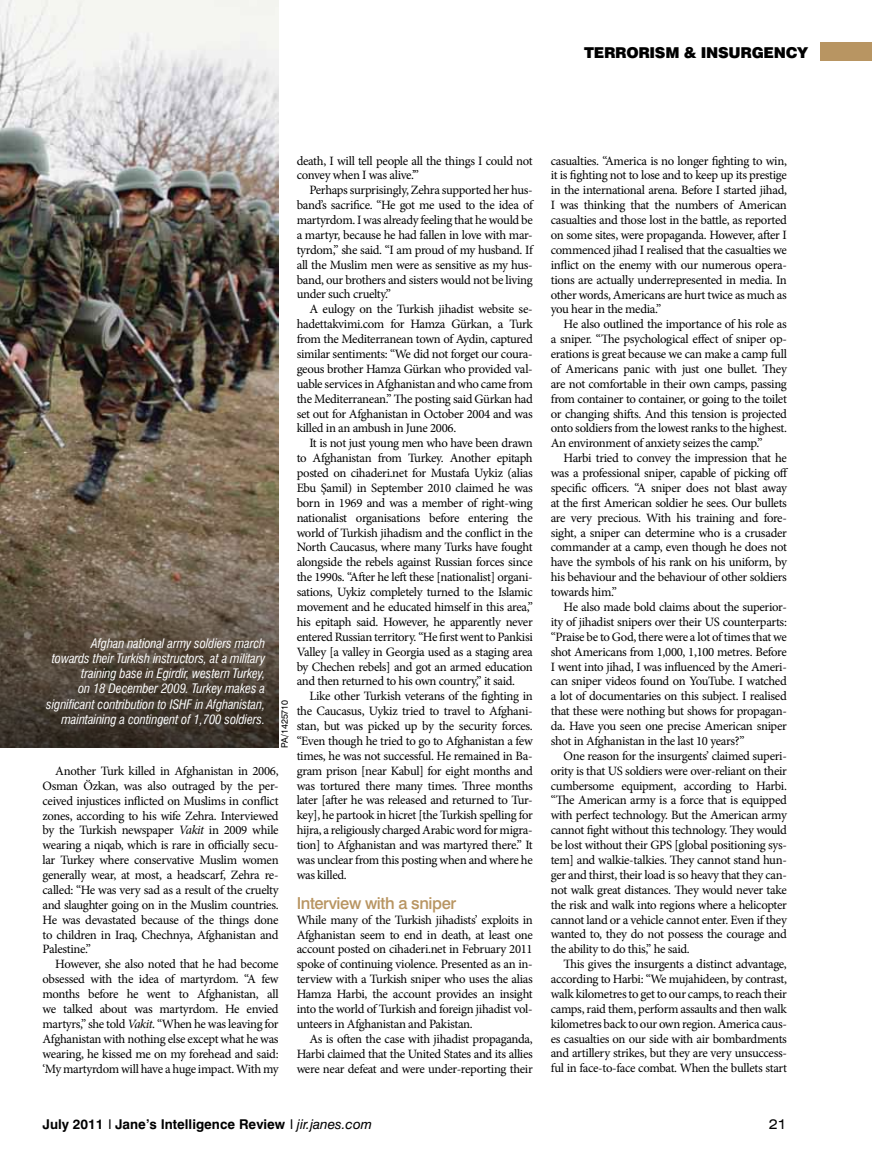
<style>
.page{position:relative;width:872px;height:1161px;background:#fff}
.page>*{position:absolute;margin:0;border:0;box-sizing:border-box;transform-origin:0 0}
.t1{font:500 16.5px "Swiss 721 BT";letter-spacing:-.025em;color:#b89562}
.t2{font:900 15px "Swiss 721 BT";letter-spacing:-.02em;color:#000}
.t3{font:700 13.5px "Swiss 721 BT";color:#000}
.t4{font:expanded 13.5px "Swiss 721 BT";color:#000}
.t5{font:12.75px/14.9px "Minion Pro";letter-spacing:-.025em;color:#000;text-align:justify}
.t6{font:italic condensed 12.75px/15.3px "Swiss 721 BT";letter-spacing:-.01em;color:#fff;text-align:right}
.t7{font:9px "Swiss 721 BT";color:#000}
.s1{font-style:italic}
.s2{font-weight:400}
.s3{font-weight:400;font-style:italic}
</style>
<div class="page">
<div style="left:820px;top:43px;width:52px;height:18px;background:#b89562"></div>
<img style="left:0;top:0;width:279px;height:465px">
<svg style="left:0;top:465px;width:279px;height:283px;background:#655848"></svg>
<p class="t2" style="left:584px;top:44px;width:225px">TERRORISM &amp; INSURGENCY</p>
<p class="t6" style="left:46px;top:635px;width:220px">Afghan national army soldiers march<br>towards their Turkish instructors, at a military training base in Egirdir, western Turkey,<br>on 18 December 2009. Turkey makes a significant contribution to ISHF in Afghanistan, maintaining a contingent of 1,700 soldiers.</p>
<p class="t7" style="left:279px;top:748px;width:50px;rotate:-90deg">PA/1425710</p>
<p class="t5" style="left:43px;top:763px;width:238px;text-indent:13px">Another Turk killed in Afghanistan in 2006, Osman Özkan, was also outraged by the per&shy;ceived injustices inflicted on Muslims in conflict zones, according to his wife Zehra. Interviewed by the Turkish newspaper <span class="s1">Vakit</span> in 2009 while wearing a niqab, which is rare in officially secu&shy;lar Turkey where conservative Muslim women generally wear, at most, a headscarf, Zehra re&shy;called: “He was very sad as a result of the cruelty and slaughter going on in the Muslim countries.<br>He was devastated because of the things done to children in Iraq, Chechnya, Afghanistan and Palestine.”</p>
<p class="t5" style="left:43px;top:957px;width:238px;text-indent:13px">However, she also noted that he had become obsessed with the idea of martyrdom. “A few months before he went to Afghanistan, all we talked about was martyrdom. He envied martyrs,” she told <span class="s1">Vakit</span>. “When he was leaving for Afghanistan with nothing else except what he was wearing, he kissed me on my forehead and said: ‘My martyrdom will have a huge impact. With my</p>
<p class="t5" style="left:297px;top:153px;width:238px">death, I will tell people all the things I could not convey when I was alive.’”</p>
<p class="t5" style="left:297px;top:183px;width:238px;text-indent:13px">Perhaps surprisingly, Zehra supported her hus&shy;band’s sacrifice. “He got me used to the idea of martyrdom. I was already feeling that he would be a martyr, because he had fallen in love with mar&shy;tyrdom,” she said. “I am proud of my husband. If all the Muslim men were as sensitive as my hus&shy;band, our brothers and sisters would not be living under such cruelty.”</p>
<p class="t5" style="left:297px;top:302px;width:238px;text-indent:13px">A eulogy on the Turkish jihadist website se&shy;hadettakvimi.com for Hamza Gürkan, a Turk from the Mediterranean town of Aydin, captured similar sentiments: “We did not forget our coura&shy;geous brother Hamza Gürkan who provided val&shy;uable services in Afghanistan and who came from the Mediterranean.” The posting said Gürkan had set out for Afghanistan in October 2004 and was killed in an ambush in June 2006.</p>
<p class="t5" style="left:297px;top:436px;width:238px;text-indent:13px">It is not just young men who have been drawn to Afghanistan from Turkey. Another epitaph posted on cihaderi.net for Mustafa Uykiz (alias Ebu Şamil) in September 2010 claimed he was born in 1969 and was a member of right-wing nationalist organisations before entering the world of Turkish jihadism and the conflict in the North Caucasus, where many Turks have fought alongside the rebels against Russian forces since the 1990s. “After he left these [nationalist] organi&shy;sations, Uykiz completely turned to the Islamic movement and he educated himself in this area,” his epitaph said. However, he apparently never entered Russian territory. “He first went to Pankisi Valley [a valley in Georgia used as a staging area by Chechen rebels] and got an armed education and then returned to his own country,” it said.</p>
<p class="t5" style="left:297px;top:689px;width:238px;text-indent:13px">Like other Turkish veterans of the fighting in the Caucasus, Uykiz tried to travel to Afghani&shy;stan, but was picked up by the security forces. “Even though he tried to go to Afghanistan a few times, he was not successful. He remained in Ba&shy;gram prison [near Kabul] for eight months and was tortured there many times. Three months later [after he was released and returned to Tur&shy;key], he partook in hicret [the Turkish spelling for hijra, a religiously charged Arabic word for migra&shy;tion] to Afghanistan and was martyred there.” It was unclear from this posting when and where he was killed.</p>
<p class="t1" style="left:297px;top:893px;width:161px">Interview with a sniper</p>
<p class="t5" style="left:297px;top:912px;width:238px">While many of the Turkish jihadists’ exploits in Afghanistan seem to end in death, at least one account posted on cihaderi.net in February 2011 spoke of continuing violence. Presented as an in&shy;terview with a Turkish sniper who uses the alias Hamza Harbi, the account provides an insight into the world of Turkish and foreign jihadist vol&shy;unteers in Afghanistan and Pakistan.</p>
<p class="t5" style="left:297px;top:1031px;width:238px;text-indent:13px">As is often the case with jihadist propaganda, Harbi claimed that the United States and its allies were near defeat and were under-reporting their</p>
<p class="t5" style="left:551px;top:153px;width:238px">casualties. “America is no longer fighting to win, it is fighting not to lose and to keep up its prestige in the international arena. Before I started jihad, I was thinking that the numbers of American casualties and those lost in the battle, as reported on some sites, were propaganda. However, after I commenced jihad I realised that the casualties we inflict on the enemy with our numerous opera&shy;tions are actually underrepresented in media. In other words, Americans are hurt twice as much as you hear in the media.”</p>
<p class="t5" style="left:551px;top:317px;width:238px;text-indent:13px">He also outlined the importance of his role as a sniper. “The psychological effect of sniper op&shy;erations is great because we can make a camp full of Americans panic with just one bullet. They are not comfortable in their own camps, passing from container to container, or going to the toilet or changing shifts. And this tension is projected onto soldiers from the lowest ranks to the highest.<br>An environment of anxiety seizes the camp.”</p>
<p class="t5" style="left:551px;top:451px;width:239px;text-indent:13px">Harbi tried to convey the impression that he was a professional sniper, capable of picking off specific officers. “A sniper does not blast away at the first American soldier he sees. Our bullets are very precious. With his training and fore&shy;sight, a sniper can determine who is a crusader commander at a camp, even though he does not have the symbols of his rank on his uniform, by his behaviour and the behaviour of other soldiers towards him.”</p>
<p class="t5" style="left:551px;top:599px;width:238px;text-indent:13px">He also made bold claims about the superior&shy;ity of jihadist snipers over their US counterparts: “Praise be to God, there were a lot of times that we shot Americans from 1,000, 1,100 metres. Before I went into jihad, I was influenced by the Ameri&shy;can sniper videos found on YouTube. I watched a lot of documentaries on this subject. I realised that these were nothing but shows for propagan&shy;da. Have you seen one precise American sniper shot in Afghanistan in the last 10 years?”</p>
<p class="t5" style="left:551px;top:748px;width:238px;text-indent:13px">One reason for the insurgents’ claimed superi&shy;ority is that US soldiers were over-reliant on their cumbersome equipment, according to Harbi. “The American army is a force that is equipped with perfect technology. But the American army cannot fight without this technology. They would be lost without their GPS [global positioning sys&shy;tem] and walkie-talkies. They cannot stand hun&shy;ger and thirst, their load is so heavy that they can&shy;not walk great distances. They would never take the risk and walk into regions where a helicopter cannot land or a vehicle cannot enter. Even if they wanted to, they do not possess the courage and the ability to do this,” he said.</p>
<p class="t5" style="left:551px;top:957px;width:238px;text-indent:13px">This gives the insurgents a distinct advantage, according to Harbi: “We mujahideen, by contrast, walk kilometres to get to our camps, to reach their camps, raid them, perform assaults and then walk kilometres back to our own region. America caus&shy;es casualties on our side with air bombardments and artillery strikes, but they are very unsuccess&shy;ful in face-to-face combat. When the bullets start</p>
<p class="t3" style="left:43px;top:1116px;width:331px">July 2011 <span class="s2">l</span> Jane’s Intelligence Review <span class="s2">l</span> <span class="s3">jir.janes.com</span></p>
<p class="t4" style="left:769px;top:1116px;width:20px">21</p>
</div>
